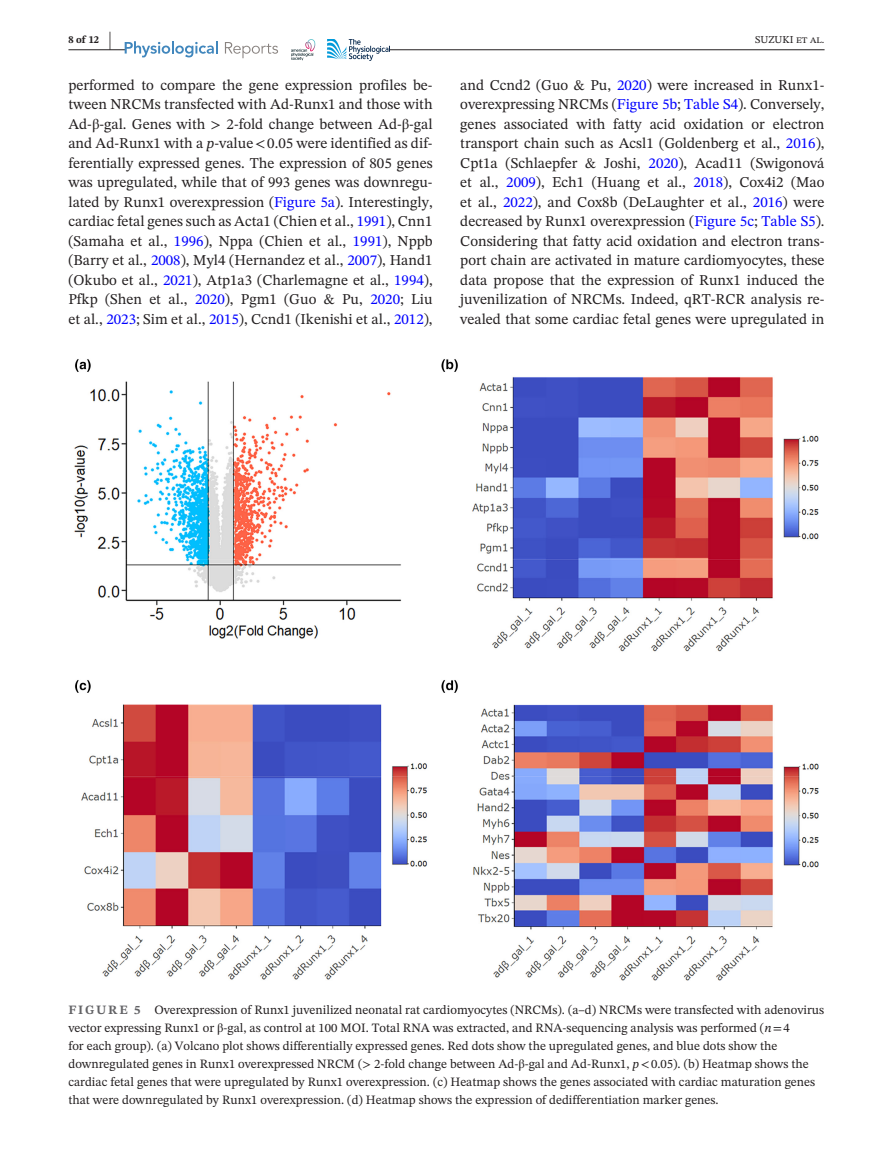
<style>
.page{position:relative;width:893px;height:1174px;background:#fff}
.page>*{position:absolute;margin:0;border:0;box-sizing:border-box;transform-origin:0 0}
.t1{font:15px/19.5px "STIX Two Text";color:#231f20;text-align:justify}
.t2{font:12.75px/18px "STIX Two Text";color:#231f20}
.t3{font:10.5px "STIX Two Text";color:#231f20}
.t4{font:700 10.5px "STIX Two Text";color:#231f20}
.s1{font-size:21px}
.s2{font-family:"STIX"}
.s3{font-style:italic}
.s4{color:#00f}
.s5{font-weight:700;color:#636366}
</style>
<div class="page">
<hr style="left:68px;top:49px;width:756px;height:1px;background:#231f20">
<div style="left:125px;top:39px;width:264px;height:21px;background:#fff"></div>
<svg style="left:291px;top:39px;width:24px;height:21px"></svg>
<img style="left:328px;top:39px;width:61px;height:21px">
<svg style="left:125px;top:41px;width:93px;height:16px"></svg>
<svg style="left:225px;top:42px;width:53px;height:16px"></svg>
<img style="left:74px;top:359px;width:745px;height:622px">
<p class="t4" style="left:68px;top:32px;width:44px">8 of 12 <span class="s1">|</span></p>
<p class="t3" style="left:755px;top:32px;width:71px">SUZUKI et al.</p>
<p class="t1" style="left:68px;top:75px;width:366px">performed to compare the gene expression profiles be&shy;tween NRCMs transfected with Ad-Runx1 and those with Ad-<span class="s2">β</span>-gal. Genes with <span class="s2">&gt;</span> 2-fold change between Ad-<span class="s2">β</span>-gal and Ad-Runx1 with a <span class="s3">p</span>-value<span class="s2">&lt;</span>0.05 were identified as dif&shy;ferentially expressed genes. The expression of 805 genes was upregulated, while that of 993 genes was downregu&shy;lated by Runx1 overexpression (<span class="s4">Figure 5a</span>). Interestingly, cardiac fetal genes such as Acta1 (Chien et al., <span class="s4">1991</span>), Cnn1 (Samaha et al., <span class="s4">1996</span>), Nppa (Chien et al., <span class="s4">1991</span>), Nppb (Barry et al., <span class="s4">2008</span>), Myl4 (Hernandez et al., <span class="s4">2007</span>), Hand1 (Okubo et al., <span class="s4">2021</span>), Atp1a3 (Charlemagne et al., <span class="s4">1994</span>), Pfkp (Shen et al., <span class="s4">2020</span>), Pgm1 (Guo &amp; Pu, <span class="s4">2020</span>; Liu et al., <span class="s4">2023</span>; Sim et al., <span class="s4">2015</span>), Ccnd1 (Ikenishi et al., <span class="s4">2012</span>),</p>
<p class="t1" style="left:460px;top:75px;width:366px">and Ccnd2 (Guo &amp; Pu, <span class="s4">2020</span>) were increased in Runx1- overexpressing NRCMs (<span class="s4">Figure 5b</span>; <span class="s4">Table S4</span>). Conversely, genes associated with fatty acid oxidation or electron transport chain such as Acsl1 (Goldenberg et al., <span class="s4">2016</span>), Cpt1a (Schlaepfer &amp; Joshi, <span class="s4">2020</span>), Acad11 (Swigonová et al., <span class="s4">2009</span>), Ech1 (Huang et al., <span class="s4">2018</span>), Cox4i2 (Mao et al., <span class="s4">2022</span>), and Cox8b (DeLaughter et al., <span class="s4">2016</span>) were decreased by Runx1 overexpression (<span class="s4">Figure 5c</span>; <span class="s4">Table S5</span>).<br>Considering that fatty acid oxidation and electron trans&shy;port chain are activated in mature cardiomyocytes, these data propose that the expression of Runx1 induced the juvenilization of NRCMs. Indeed, qRT-RCR analysis re&shy;vealed that some cardiac fetal genes were upregulated in</p>
<p class="t2" style="left:68px;top:1000px;width:757px"><span class="s5">FIGURE 5</span> Overexpression of Runx1 juvenilized neonatal rat cardiomyocytes (NRCMs). (a–d) NRCMs were transfected with adenovirus vector expressing Runx1 or <span class="s2">β</span>-gal, as control at 100 MOI. Total RNA was extracted, and RNA-sequencing analysis was performed (<span class="s3">n</span><span class="s2">=</span>4<br>for each group). (a) Volcano plot shows differentially expressed genes. Red dots show the upregulated genes, and blue dots show the downregulated genes in Runx1 overexpressed NRCM (<span class="s2">&gt;</span> 2-fold change between Ad-<span class="s2">β</span>-gal and Ad-Runx1, <span class="s3">p</span><span class="s2">&lt;</span>0.05). (b) Heatmap shows the cardiac fetal genes that were upregulated by Runx1 overexpression. (c) Heatmap shows the genes associated with cardiac maturation genes that were downregulated by Runx1 overexpression. (d) Heatmap shows the expression of dedifferentiation marker genes.</p>
</div>
